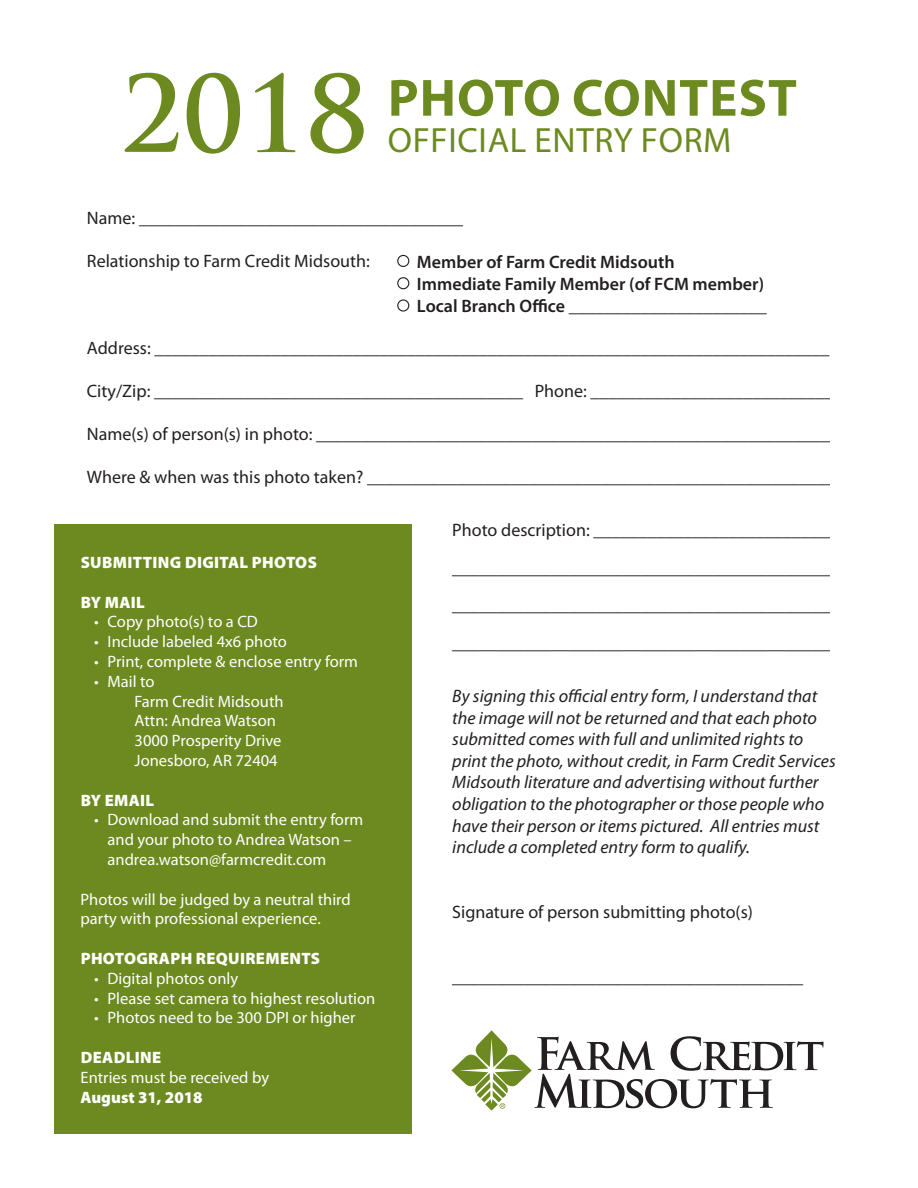
<style>
.page{position:relative;width:918px;height:1188px;background:#fff}
.page>*{position:absolute;margin:0;border:0;box-sizing:border-box;transform-origin:0 0}
.t1{font:700 103.2px "Trajan Pro";color:#6c8a1f}
.t2{font:700 52.8px "Myriad Pro";letter-spacing:.02em;color:#6c8a1f}
.t3{font:35.25px "Myriad Pro";letter-spacing:.02em;color:#6c8a1f}
.t4{font:18px/37.5px "Myriad Pro";color:#231f20}
.t5{font:italic 18px/21.6px "Myriad Pro";color:#231f20}
.t6{font:600 18px "Myriad Pro";color:#231f20}
.t7{font:16.5px/19.8px "Myriad Pro";color:#fff}
.t8{font:900 16.5px "Myriad Pro";letter-spacing:.02em;color:#fff}
.t9{font:900 16.5px "Myriad Pro";color:#fff}
</style>
<div class="page">
<div style="left:54px;top:525px;width:358px;height:609px;background:#6c8a1f"></div>
<div style="left:397px;top:255px;width:12px;height:12px;border:1px solid #231f20;border-radius:50%"></div>
<div style="left:397px;top:277px;width:12px;height:12px;border:1px solid #231f20;border-radius:50%"></div>
<div style="left:397px;top:299px;width:12px;height:13px;border:1px solid #231f20;border-radius:50%"></div>
<svg style="left:451px;top:1030px;width:373px;height:81px"></svg>
<p class="t1" style="left:121px;top:50px;width:249px">2018</p>
<p class="t2" style="left:388px;top:63px;width:411px">PHOTO CONTEST</p>
<p class="t3" style="left:388px;top:118px;width:345px">OFFICIAL ENTRY FORM</p>
<p class="t4" style="left:87px;top:199px;width:378px">Name: ____________________________________</p>
<p class="t4" style="left:87px;top:242px;width:284px">Relationship to Farm Credit Midsouth:</p>
<p class="t6" style="left:417px;top:251px;width:259px">Member of Farm Credit Midsouth</p>
<p class="t6" style="left:417px;top:272px;width:349px">Immediate Family Member (of FCM member)</p>
<p class="t6" style="left:417px;top:294px;width:351px">Local Branch Office ______________________</p>
<p class="t4" style="left:87px;top:329px;width:744px">Address: ___________________________________________________________________________</p>
<p class="t4" style="left:87px;top:372px;width:748px">City/Zip: _________________________________________ Phone: ___________________________</p>
<p class="t4" style="left:87px;top:415px;width:753px">Name(s) of person(s) in photo: __________________________________________________________</p>
<p class="t4" style="left:87px;top:458px;width:750px">Where &amp; when was this photo taken? ____________________________________________________</p>
<p class="t4" style="left:452px;top:511px;width:389px">Photo description: ___________________________ __________________________________________ ___________________________________________</p>
<p class="t4" style="left:452px;top:624px;width:388px">___________________________________________</p>
<p class="t5" style="left:452px;top:685px;width:367px">By signing this official entry form, I understand that</p>
<p class="t5" style="left:452px;top:706px;width:366px">the image will not be returned and that each photo</p>
<p class="t5" style="left:452px;top:728px;width:352px">submitted comes with full and unlimited rights to</p>
<p class="t5" style="left:452px;top:750px;width:385px">print the photo, without credit, in Farm Credit Services Midsouth literature and advertising without further obligation to the photographer or those people who have their person or items pictured. All entries must include a completed entry form to qualify.</p>
<p class="t8" style="left:81px;top:551px;width:238px">SUBMITTING DIGITAL PHOTOS</p>
<p class="t8" style="left:81px;top:591px;width:66px">BY MAIL</p>
<p class="t7" style="left:94px;top:612px;width:165px">• Copy photo(s) to a CD</p>
<p class="t7" style="left:94px;top:632px;width:194px">• Include labeled 4x6 photo</p>
<p class="t7" style="left:94px;top:651px;width:265px">• Print, complete &amp; enclose entry form</p>
<p class="t7" style="left:94px;top:671px;width:62px">• Mail to</p>
<p class="t7" style="left:135px;top:691px;width:151px">Farm Credit Midsouth</p>
<p class="t7" style="left:135px;top:711px;width:143px">Attn: Andrea Watson</p>
<p class="t7" style="left:135px;top:731px;width:148px">3000 Prosperity Drive</p>
<p class="t7" style="left:135px;top:750px;width:145px">Jonesboro, AR 72404</p>
<p class="t8" style="left:81px;top:789px;width:75px">BY EMAIL</p>
<p class="t7" style="left:108px;top:810px;width:257px;text-indent:-14px">• Download and submit the entry form and your photo to Andrea Watson – andrea.watson@farmcredit.com</p>
<p class="t7" style="left:81px;top:889px;width:272px">Photos will be judged by a neutral third party with professional experience.</p>
<p class="t8" style="left:81px;top:947px;width:241px">PHOTOGRAPH REQUIREMENTS</p>
<p class="t7" style="left:94px;top:968px;width:146px">• Digital photos only</p>
<p class="t7" style="left:94px;top:988px;width:283px">• Please set camera to highest resolution</p>
<p class="t7" style="left:94px;top:1008px;width:263px">• Photos need to be 300 DPI or higher</p>
<p class="t8" style="left:81px;top:1046px;width:82px">DEADLINE</p>
<p class="t7" style="left:81px;top:1067px;width:190px">Entries must be received by</p>
<p class="t9" style="left:81px;top:1086px;width:124px">August 31, 2018</p>
<p class="t4" style="left:452px;top:893px;width:302px">Signature of person submitting photo(s)</p>
<p class="t4" style="left:452px;top:958px;width:353px">_______________________________________</p>
</div>
